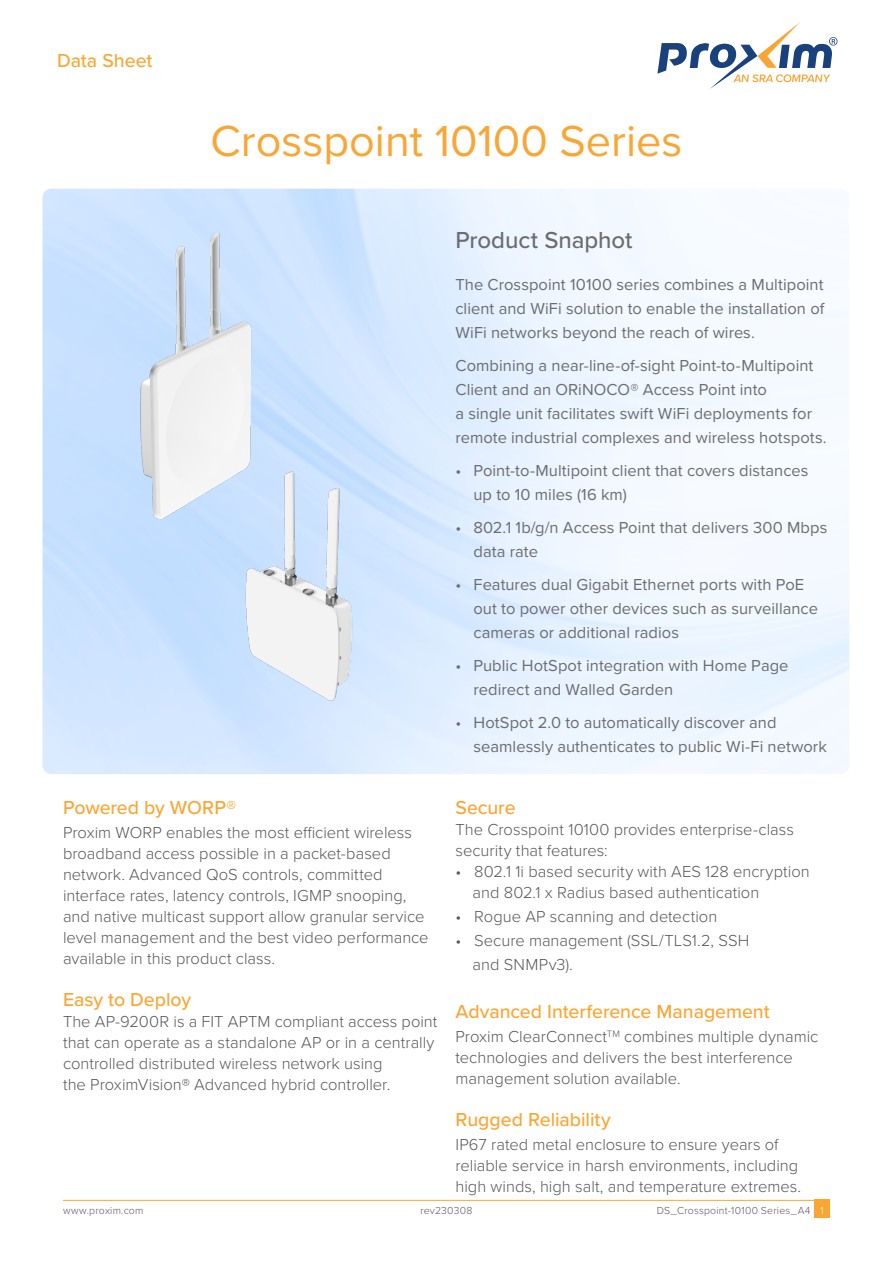
<style>
.page{position:relative;width:893px;height:1263px;background:#fff}
.page>*{position:absolute;margin:0;border:0;box-sizing:border-box;transform-origin:0 0}
.Product_Heading{font:45px "Proxima Nova";color:#faa634}
.Spotlight_Heading{font:500 24px "Proxima Nova";letter-spacing:-.005em;color:#6c6d70}
.Header_1{font:500 19.5px "Proxima Nova";letter-spacing:-.005em;color:#faa634}
.Body_Text{font:500 19.5px "Proxima Nova";letter-spacing:-.005em;color:#faa634}
.Spotlight{font:16.5px/24px "Proxima Nova";letter-spacing:.005em;color:#6c6d70}
.Body_Text-2{font:300 16.5px/21px "Proxima Nova";color:#57585a}
.Header_1-2{font:300 16.5px/21px "Proxima Nova";color:#57585a}
.t1{font:300 10.5px "Proxima Nova";letter-spacing:.02em;color:#57585a}
.s1{color:#fff}
</style>
<div class="page">
<svg style="left:657px;top:22px;width:180px;height:67px"></svg>
<hr style="left:63px;top:1200px;width:767px;height:1px;background:#faa633">
<div style="left:814px;top:1200px;width:16px;height:18px;background:#faa633"></div>
<img style="left:191px;top:443px;width:216px;height:299px">
<img style="left:93px;top:229px;width:212px;height:294px">
<p class="Header_1" style="left:57px;top:46px;width:97px">Data Sheet</p>
<p class="Product_Heading" style="left:211px;top:107px;width:473px">Crosspoint 10100 Series</p>
<p class="Spotlight_Heading" style="left:455px;top:222px;width:179px">Product Snaphot</p>
<p class="Spotlight" style="left:455px;top:272px;width:370px;text-align:justify">The Crosspoint 10100 series combines a Multipoint client and WiFi solution to enable the installation of WiFi networks beyond the reach of wires.</p>
<p class="Spotlight" style="left:455px;top:353px;width:373px">Combining a near-line-of-sight Point-to-Multipoint Client and an ORiNOCO® Access Point into<br>a single unit facilitates swift WiFi deployments for remote industrial complexes and wireless hotspots.</p>
<p class="Spotlight" style="left:473px;top:458px;width:336px;text-indent:-18px">• Point-to-Multipoint client that covers distances up to 10 miles (16 km)</p>
<p class="Spotlight" style="left:473px;top:515px;width:355px;text-indent:-18px">• 802.1 1b/g/n Access Point that delivers 300 Mbps data rate</p>
<p class="Spotlight" style="left:473px;top:572px;width:346px;text-indent:-18px">• Features dual Gigabit Ethernet ports with PoE out to power other devices such as surveillance cameras or additional radios</p>
<p class="Spotlight" style="left:473px;top:653px;width:317px;text-indent:-18px">• Public HotSpot integration with Home Page redirect and Walled Garden</p>
<p class="Spotlight" style="left:473px;top:710px;width:355px;text-indent:-18px">• HotSpot 2.0 to automatically discover and seamlessly authenticates to public Wi-Fi network</p>
<p class="Header_1" style="left:63px;top:793px;width:175px">Powered by WORP®</p>
<p class="Body_Text-2" style="left:63px;top:821px;width:367px">Proxim WORP enables the most efficient wireless broadband access possible in a packet-based network. Advanced QoS controls, committed interface rates, latency controls, IGMP snooping, and native multicast support allow granular service level management and the best video performance available in this product class.</p>
<p class="Body_Text" style="left:63px;top:985px;width:130px">Easy to Deploy</p>
<p class="Body_Text-2" style="left:63px;top:1010px;width:376px">The AP-9200R is a FIT APTM compliant access point that can operate as a standalone AP or in a centrally controlled distributed wireless network using<br>the ProximVision® Advanced hybrid controller.</p>
<p class="Header_1" style="left:455px;top:793px;width:62px">Secure</p>
<p class="Header_1-2" style="left:455px;top:818px;width:340px">The Crosspoint 10100 provides enterprise-class security that features:</p>
<p class="Header_1-2" style="left:473px;top:860px;width:339px;text-indent:-17px">• 802.1 1i based security with AES 128 encryption and 802.1 x Radius based authentication</p>
<p class="Header_1-2" style="left:455px;top:905px;width:263px">• Rogue AP scanning and detection</p>
<p class="Header_1-2" style="left:455px;top:929px;width:295px">• Secure management (SSL/TLS1.2, SSH</p>
<p class="Header_1-2" style="left:473px;top:953px;width:102px">and SNMPv3).</p>
<p class="Header_1" style="left:455px;top:997px;width:316px">Advanced Interference Management</p>
<p class="Header_1-2" style="left:455px;top:1025px;width:364px">Proxim ClearConnect<sup>TM</sup> combines multiple dynamic technologies and delivers the best interference management solution available.</p>
<p class="Header_1" style="left:455px;top:1105px;width:157px">Rugged Reliability</p>
<p class="Body_Text-2" style="left:455px;top:1133px;width:347px">IP67 rated metal enclosure to ensure years of reliable service in harsh environments, including high winds, high salt, and temperature extremes.</p>
<p class="t1" style="left:63px;top:1202px;width:82px">www.proxim.com</p>
<p class="t1" style="left:420px;top:1202px;width:54px">rev230308</p>
<p class="t1" style="left:657px;top:1202px;width:168px">DS_Crosspoint-10100 Series_A4 <span class="s1">1</span></p>
</div>
